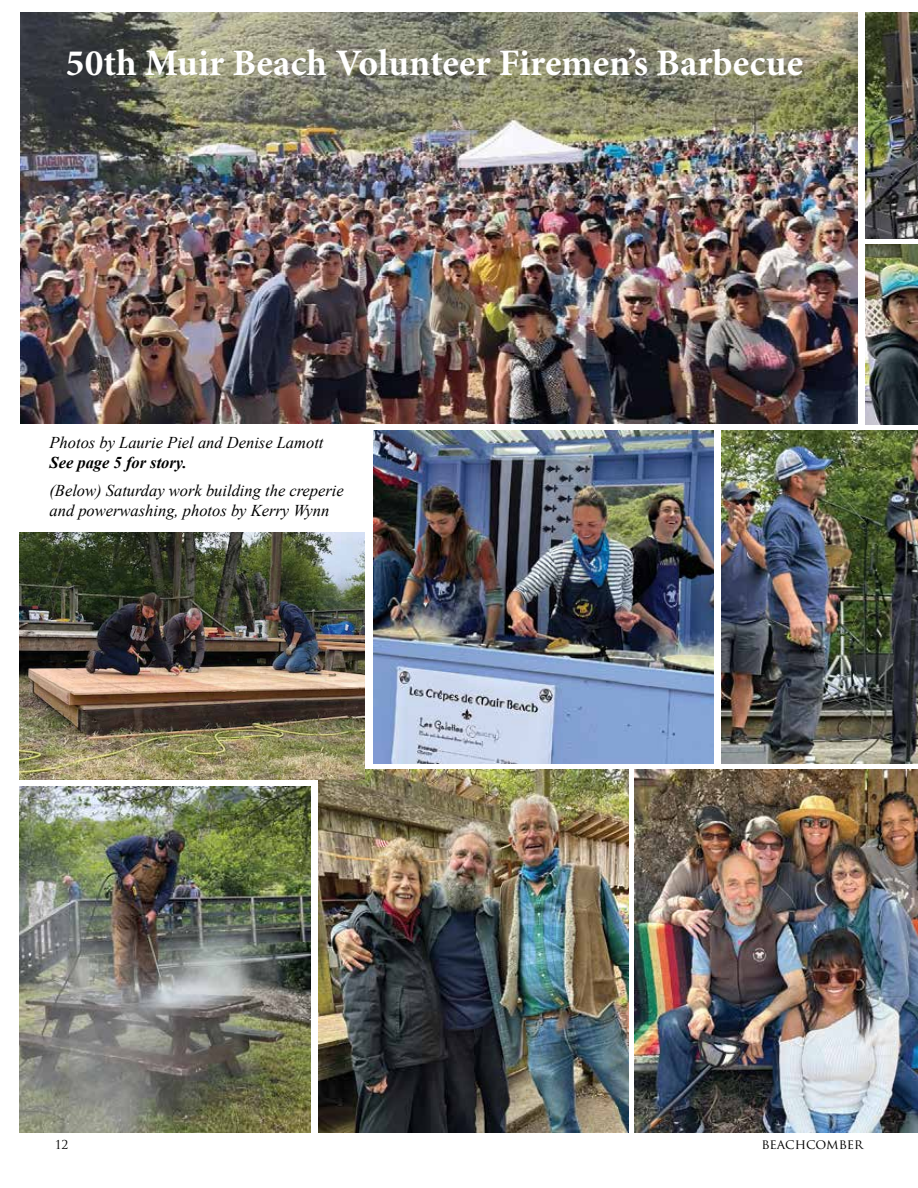
<style>
.page{position:relative;width:918px;height:1188px;background:#fff}
.page>*{position:absolute;margin:0;border:0;box-sizing:border-box;transform-origin:0 0}
.t1{font:700 37.5px "Minion Pro";color:#fff}
.t2{font:italic 16.5px/19.5px "Times New Roman";color:#000}
.t3{font:italic 700 16.5px "Times New Roman";color:#000}
.t4{font:13.5px "Trajan Pro";letter-spacing:-.005em;color:#000}
.t5{font:12px "Trajan Pro";color:#000}
</style>
<div class="page">
<img style="left:21px;top:12px;width:837px;height:412px">
<img style="left:373px;top:431px;width:341px;height:332px">
<img style="left:865px;top:12px;width:53px;height:227px">
<img style="left:318px;top:770px;width:310px;height:363px">
<img style="left:19px;top:532px;width:345px;height:248px">
<img style="left:19px;top:787px;width:291px;height:346px">
<img style="left:721px;top:431px;width:197px;height:332px">
<img style="left:866px;top:245px;width:52px;height:179px">
<img style="left:634px;top:770px;width:284px;height:363px">
<h1 class="t1" style="left:66px;top:37px;width:739px">50th Muir Beach Volunteer Firemen’s Barbecue</h1>
<p class="t2" style="left:50px;top:432px;width:276px">Photos by Laurie Piel and Denise Lamott</p>
<p class="t3" style="left:50px;top:451px;width:139px">See page 5 for story.</p>
<p class="t2" style="left:50px;top:480px;width:296px">(Below) Saturday work building the creperie and powerwashing, photos by Kerry Wynn</p>
<p class="t5" style="left:55px;top:1137px;width:15px">12</p>
<p class="t4" style="left:762px;top:1136px;width:103px">BEACHCOMBER</p>
</div>
